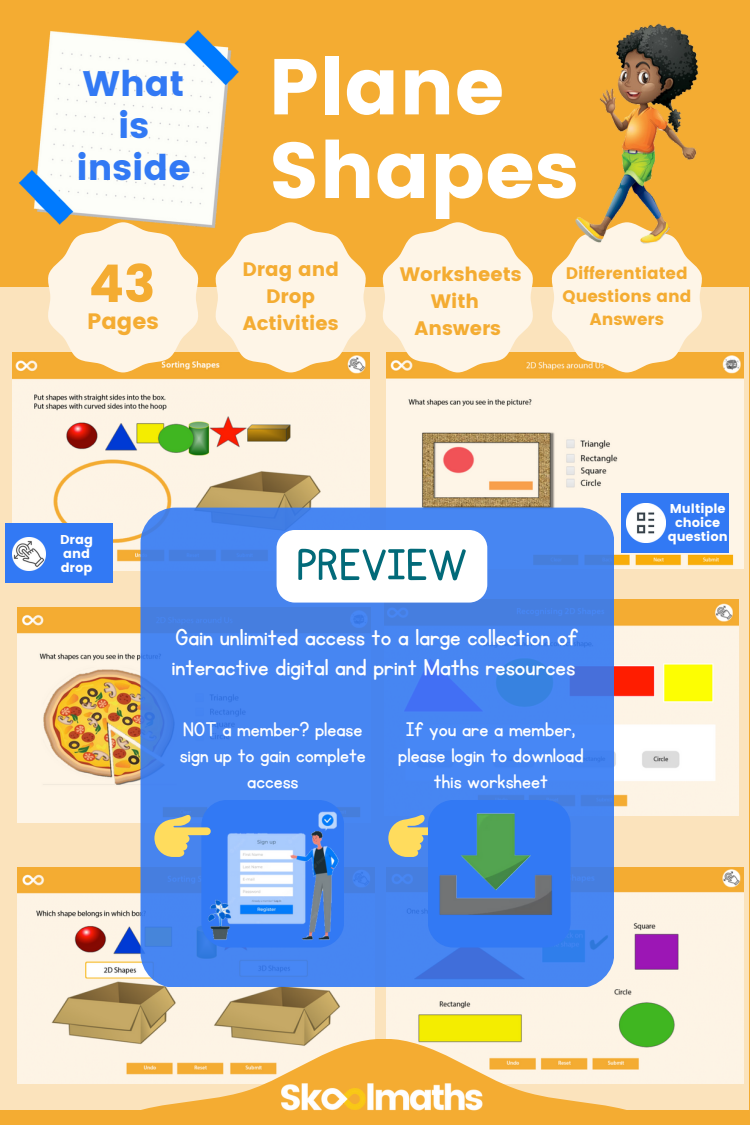
<style>
.page{position:relative;width:750px;height:1125px;background:#f4ac32}
.page>*{position:absolute;margin:0;border:0;box-sizing:border-box;transform-origin:0 0}
.t1{font:79px/83.6px "Poppins";color:#fff}
.t2{font:52px "Poppins";color:#f4ac32}
.t3{font:50.8px "KG Primary Penmanship";color:#026a79}
.t4{font:35.5px/42px "Poppins";color:#3279f4;text-align:center}
.t5{font:27.1px/30.2px "KG Primary Penmanship";color:#fff}
.t6{font:23.1px/26px "KG Primary Penmanship";color:#fff;text-align:center}
.t7{font:22.3px "Poppins";color:#f4ac32}
.t8{font:19.5px/27.1px "Poppins";color:#f4ac32;text-align:center}
.t9{font:16.7px/23.2px "Poppins";color:#f4ac32;text-align:center}
.t10{font:12.8px/14.2px "Poppins";color:#fff}
</style>
<div class="page">
<div style="left:0;top:287px;width:749px;height:822px;background:#fbe3bc"></div>
<img style="left:387px;top:352px;width:357px;height:217px">
<svg style="left:550px;top:246px;width:154px;height:126px"></svg>
<img style="left:13px;top:352px;width:357px;height:218px">
<svg style="left:214px;top:222px;width:153px;height:150px"></svg>
<svg style="left:382px;top:222px;width:153px;height:150px"></svg>
<svg style="left:46px;top:240px;width:154px;height:132px"></svg>
<img style="left:18px;top:868px;width:357px;height:171px">
<div style="left:5px;top:523px;width:107px;height:59px;background:#3279f4"></div>
<img style="left:13px;top:537px;width:33px;height:33px">
<div style="left:621px;top:493px;width:108px;height:60px;background:#3279f4"></div>
<img style="left:627px;top:504px;width:39px;height:39px">
<img style="left:614px;top:599px;width:124px;height:216px">
<img style="left:387px;top:868px;width:357px;height:171px">
<img style="left:18px;top:608px;width:123px;height:214px">
<img style="left:18px;top:30px;width:237px;height:210px">
<svg style="left:0;top:1039px;width:749px;height:71px"></svg>
<img style="left:282px;top:1083px;width:201px;height:28px">
<img style="left:574px;top:23px;width:125px;height:223px">
<svg style="left:141px;top:508px;width:473px;height:479px;fill:#4786f2"></svg>
<svg style="left:388px;top:800px;width:183px;height:147px"></svg>
<div style="left:277px;top:530px;width:210px;height:73px;background:#fff;border-radius:18px"></div>
<svg style="left:154px;top:800px;width:190px;height:147px"></svg>
<h3 class="t4" style="left:76px;top:62px;width:116px">What is inside</h3>
<h1 class="t1" style="left:268px;top:45px;width:312px">Plane<br>Shapes</h1>
<h2 class="t2" style="left:89px;top:254px;width:68px">43</h2>
<p class="t8" style="left:242px;top:256px;width:98px">Drag and<br>Drop<br>Activities</p>
<p class="t8" style="left:400px;top:261px;width:124px">Worksheets<br>With<br>Answers</p>
<p class="t9" style="left:562px;top:261px;width:130px">Differentiated<br>Questions and<br>Answers</p>
<p class="t7" style="left:87px;top:308px;width:73px">Pages</p>
<p class="t10" style="left:60px;top:532px;width:34px">Drag and drop</p>
<h3 class="t3" style="left:297px;top:540px;width:171px">PREVIEW</h3>
<p class="t5" style="left:172px;top:623px;width:408px">Gain unlimited access to a large collection of interactive digital and print Maths resources</p>
<p class="t6" style="left:180px;top:717px;width:187px">NOT a member? please sign up to gain complete access</p>
<p class="t6" style="left:398px;top:717px;width:187px">If you are a member, please login to download this worksheet</p>
<p class="t10" style="left:668px;top:501px;width:62px;text-align:center">Multiple choice question</p>
</div>
